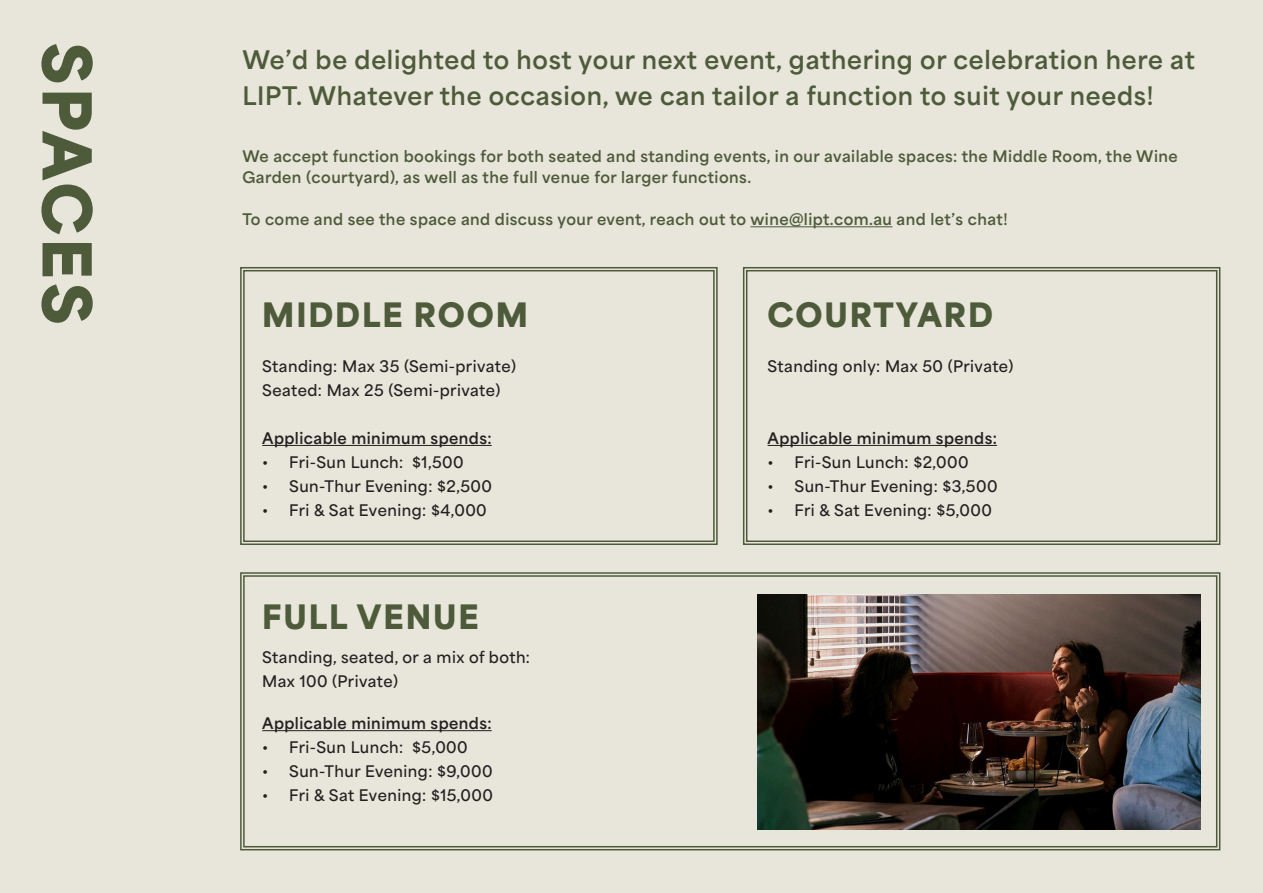
<style>
.page{position:relative;width:1263px;height:893px;background:#e8e5da}
.page>*{position:absolute;margin:0;border:0;box-sizing:border-box;transform-origin:0 0}
.t1{font:900 63.15px "Area Normal";letter-spacing:.06em;color:#4d5b3a}
.t2{font:900 31.5px "Area Normal";letter-spacing:.06em;color:#4d5b3a}
.t3{font:700 24px/36px "Area Normal";letter-spacing:.03em;color:#4d5b3a}
.t4{font:600 15px/24px "Area Normal";letter-spacing:.03em;color:#231f20}
.t5{font:700 15px/21px "Area Normal";letter-spacing:.03em;color:#4d5b3a}
.t6{font:700 15px "Area Normal";letter-spacing:.03em;color:#231f20}
</style>
<div class="page">
<hr style="left:750px;top:226px;width:142px;height:1px;background:#4d5b3a">
<svg style="left:240px;top:267px;width:478px;height:278px"></svg>
<div style="left:243px;top:270px;width:472px;height:272px;border:1px solid #4d5b3a"></div>
<svg style="left:743px;top:267px;width:478px;height:278px"></svg>
<div style="left:746px;top:270px;width:471px;height:272px;border:1px solid #4d5b3a"></div>
<svg style="left:240px;top:572px;width:981px;height:279px"></svg>
<img style="left:758px;top:595px;width:443px;height:235px">
<p class="t1" style="left:125px;top:43px;width:283px;rotate:90deg">SPACES</p>
<p class="t3" style="left:242px;top:39px;width:954px">We’d be delighted to host your next event, gathering or celebration here at<br>LIPT. Whatever the occasion, we can tailor a function to suit your needs!</p>
<p class="t5" style="left:242px;top:144px;width:937px">We accept function bookings for both seated and standing events, in our available spaces: the Middle Room, the Wine<br>Garden (courtyard), as well as the full venue for larger functions.</p>
<p class="t5" style="left:242px;top:207px;width:767px">To come and see the space and discuss your event, reach out to wine@lipt.com.au and let’s chat!</p>
<p class="t2" style="left:262px;top:286px;width:267px">MIDDLE ROOM</p>
<p class="t2" style="left:767px;top:286px;width:227px">COURTYARD</p>
<p class="t4" style="left:262px;top:352px;width:255px">Standing: Max 35 (Semi-private)</p>
<p class="t4" style="left:262px;top:376px;width:240px">Seated: Max 25 (Semi-private)</p>
<p class="t6" style="left:262px;top:424px;width:231px">Applicable minimum spends:</p>
<p class="t4" style="left:262px;top:448px;width:203px">• Fri-Sun Lunch: $1,500</p>
<p class="t4" style="left:262px;top:472px;width:231px">• Sun-Thur Evening: $2,500</p>
<p class="t4" style="left:262px;top:496px;width:226px">• Fri &amp; Sat Evening: $4,000</p>
<p class="t2" style="left:262px;top:588px;width:218px">FULL VENUE</p>
<p class="t4" style="left:262px;top:643px;width:269px">Standing, seated, or a mix of both:<br>Max 100 (Private)</p>
<p class="t6" style="left:262px;top:709px;width:231px">Applicable minimum spends:</p>
<p class="t4" style="left:262px;top:733px;width:207px">• Fri-Sun Lunch: $5,000</p>
<p class="t4" style="left:262px;top:757px;width:232px">• Sun-Thur Evening: $9,000</p>
<p class="t4" style="left:262px;top:781px;width:232px">• Fri &amp; Sat Evening: $15,000</p>
<p class="t4" style="left:767px;top:352px;width:247px">Standing only: Max 50 (Private)</p>
<p class="t6" style="left:767px;top:424px;width:231px">Applicable minimum spends:</p>
<p class="t4" style="left:767px;top:448px;width:203px">• Fri-Sun Lunch: $2,000</p>
<p class="t4" style="left:767px;top:472px;width:231px">• Sun-Thur Evening: $3,500</p>
<p class="t4" style="left:767px;top:496px;width:226px">• Fri &amp; Sat Evening: $5,000</p>
</div>
